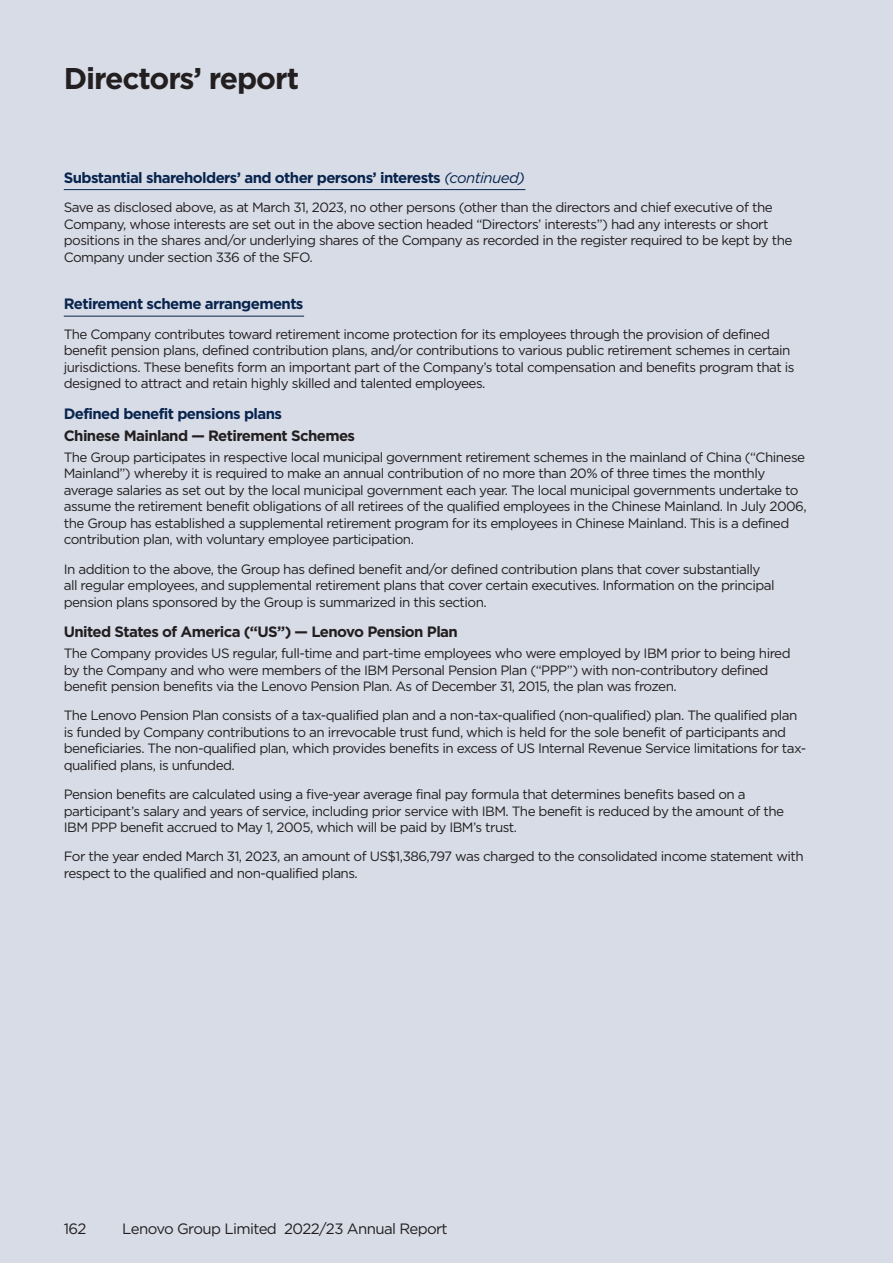
<style>
.page{position:relative;width:893px;height:1263px;background:#d7dce7}
.page>*{position:absolute;margin:0;border:0;box-sizing:border-box;transform-origin:0 0}
.t1{font:700 30px "Gotham";letter-spacing:-.04em;color:#231f20}
.t2{font:700 15px "Gotham";letter-spacing:-.04em;color:#09254e}
.t3{font:700 15px "Gotham";letter-spacing:-.04em;color:#231f20}
.t4{font:15px "Gotham";letter-spacing:-.04em;color:#231f20}
.t5{font:13.5px/16.5px "Gotham";letter-spacing:-.04em;color:#231f20}
.s1{font-weight:400;font-style:italic}
</style>
<div class="page">
<hr style="left:64px;top:189px;width:461px;height:1px;background:#09254e">
<hr style="left:64px;top:316px;width:240px;height:1px;background:#09254e">
<h1 class="t1" style="left:64px;top:59px;width:237px">Directors’ report</h1>
<p class="t2" style="left:64px;top:168px;width:463px">Substantial shareholders’ and other persons’ interests <span class="s1">(continued)</span></p>
<p class="t5" style="left:64px;top:199px;width:730px">Save as disclosed above, as at March 31, 2023, no other persons (other than the directors and chief executive of the Company, whose interests are set out in the above section headed “Directors’ interests”) had any interests or short positions in the shares and/or underlying shares of the Company as recorded in the register required to be kept by the Company under section 336 of the SFO.</p>
<p class="t2" style="left:64px;top:294px;width:241px">Retirement scheme arrangements</p>
<p class="t5" style="left:64px;top:325px;width:732px">The Company contributes toward retirement income protection for its employees through the provision of defined benefit pension plans, defined contribution plans, and/or contributions to various public retirement schemes in certain jurisdictions. These benefits form an important part of the Company’s total compensation and benefits program that is designed to attract and retain highly skilled and talented employees.</p>
<p class="t2" style="left:64px;top:404px;width:220px">Defined benefit pensions plans</p>
<p class="t3" style="left:64px;top:426px;width:293px">Chinese Mainland — Retirement Schemes</p>
<p class="t5" style="left:64px;top:449px;width:744px">The Group participates in respective local municipal government retirement schemes in the mainland of China (“Chinese Mainland”) whereby it is required to make an annual contribution of no more than 20% of three times the monthly average salaries as set out by the local municipal government each year. The local municipal governments undertake to assume the retirement benefit obligations of all retirees of the qualified employees in the Chinese Mainland. In July 2006, the Group has established a supplemental retirement program for its employees in Chinese Mainland. This is a defined contribution plan, with voluntary employee participation.</p>
<p class="t5" style="left:64px;top:560px;width:712px">In addition to the above, the Group has defined benefit and/or defined contribution plans that cover substantially all regular employees, and supplemental retirement plans that cover certain executives. Information on the principal pension plans sponsored by the Group is summarized in this section.</p>
<p class="t3" style="left:64px;top:622px;width:396px">United States of America (“US”) — Lenovo Pension Plan</p>
<p class="t5" style="left:64px;top:645px;width:728px">The Company provides US regular, full-time and part-time employees who were employed by IBM prior to being hired by the Company and who were members of the IBM Personal Pension Plan (“PPP”) with non-contributory defined benefit pension benefits via the Lenovo Pension Plan. As of December 31, 2015, the plan was frozen.</p>
<p class="t5" style="left:64px;top:707px;width:744px">The Lenovo Pension Plan consists of a tax-qualified plan and a non-tax-qualified (non-qualified) plan. The qualified plan is funded by Company contributions to an irrevocable trust fund, which is held for the sole benefit of participants and beneficiaries. The non-qualified plan, which provides benefits in excess of US Internal Revenue Service limitations for tax&shy;qualified plans, is unfunded.</p>
<p class="t5" style="left:64px;top:786px;width:722px">Pension benefits are calculated using a five-year average final pay formula that determines benefits based on a participant’s salary and years of service, including prior service with IBM. The benefit is reduced by the amount of the<br>IBM PPP benefit accrued to May 1, 2005, which will be paid by IBM’s trust.</p>
<p class="t5" style="left:64px;top:848px;width:741px">For the year ended March 31, 2023, an amount of US$1,386,797 was charged to the consolidated income statement with respect to the qualified and non-qualified plans.</p>
<p class="t4" style="left:64px;top:1219px;width:24px">162</p>
<p class="t4" style="left:122px;top:1219px;width:327px">Lenovo Group Limited 2022/23 Annual Report</p>
</div>
